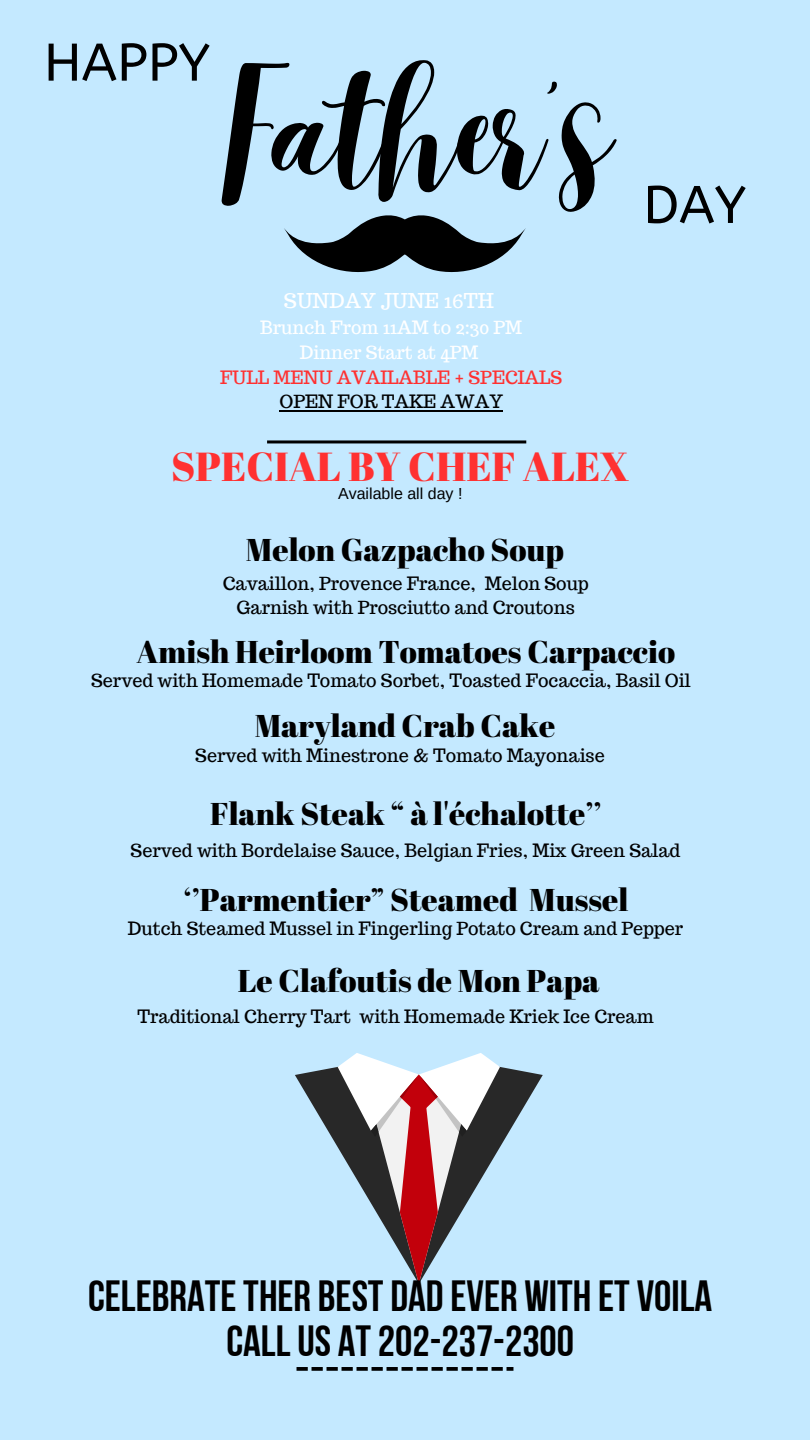
<style>
.page{position:relative;width:810px;height:1440px;background:#c4e9ff}
.page>*{position:absolute;margin:0;border:0;box-sizing:border-box;transform-origin:0 0}
.t1{font:300 124.1px "Best";color:#000}
.t2{font:52.9px "A Bee Zee";color:#000}
.t3{font:52.8px "A Bee Zee";color:#000}
.t4{font:43.6px/44.2px "Bebas Neue Cyrillic";color:#000;text-align:center}
.t5{font:40.5px "Abril Fatface";color:#ff3131}
.t6{font:31.5px "Abril Fatface";color:#000}
.t7{font:20px "Trocchi";color:#fff}
.t8{font:18px/24.8px "Trocchi";color:#000;text-align:center}
.t9{font:18px/24.8px "Trocchi";color:#fff;text-align:center}
.t10{font:16px "Arimo";color:#000}
.s1{color:#ff3131}
.s2{color:#000}
</style>
<div class="page">
<svg style="left:295px;top:1053px;width:248px;height:231px"></svg>
<svg style="left:284px;top:215px;width:242px;height:58px"></svg>
<svg style="left:297px;top:1367px;width:216px;height:4px"></svg>
<hr style="left:279px;top:410px;width:224px;height:1px;background:#000">
<hr style="left:267px;top:440px;width:259px;height:3px;background:#000">
<h1 class="t2" style="left:44px;top:32px;width:168px">HAPPY</h1>
<p class="t1" style="left:224px;top:59px;width:390px">Father's</p>
<h2 class="t3" style="left:643px;top:174px;width:104px">DAY</h2>
<h6 class="t7" style="left:284px;top:288px;width:212px">SUNDAY JUNE 16TH</h6>
<h6 class="t9" style="left:220px;top:315px;width:343px">Brunch From 11AM to 2:30 PM<br>Dinner Start at 4PM<br><span class="s1">FULL MENU AVAILABLE + SPECIALS<br></span><span class="s2">OPEN FOR TAKE AWAY</span></h6>
<h5 class="t5" style="left:171px;top:439px;width:460px">SPECIAL BY CHEF ALEX</h5>
<h6 class="t10" style="left:338px;top:485px;width:126px">Available all day !</h6>
<h3 class="t6" style="left:246px;top:528px;width:320px">Melon Gazpacho Soup</h3>
<p class="t8" style="left:223px;top:571px;width:367px">Cavaillon, Provence France, Melon Soup<br>Garnish with Prosciutto and Croutons</p>
<h5 class="t6" style="left:137px;top:630px;width:540px">Amish Heirloom Tomatoes Carpaccio</h5>
<h6 class="t8" style="left:91px;top:668px;width:601px">Served with Homemade Tomato Sorbet, Toasted Focaccia, Basil Oil</h6>
<h5 class="t6" style="left:255px;top:704px;width:302px">Maryland Crab Cake</h5>
<h6 class="t8" style="left:195px;top:743px;width:411px">Served with Minestrone &amp; Tomato Mayonaise</h6>
<h5 class="t6" style="left:210px;top:792px;width:393px">Flank Steak “ à l'échalotte’’</h5>
<h6 class="t8" style="left:131px;top:838px;width:551px">Served with Bordelaise Sauce, Belgian Fries, Mix Green Salad</h6>
<h5 class="t6" style="left:183px;top:878px;width:446px">‘’Parmentier” Steamed Mussel</h5>
<h6 class="t8" style="left:128px;top:916px;width:557px">Dutch Steamed Mussel in Fingerling Potato Cream and Pepper</h6>
<h5 class="t6" style="left:238px;top:958px;width:363px">Le Clafoutis de Mon Papa</h5>
<h6 class="t8" style="left:138px;top:1004px;width:517px">Traditional Cherry Tart with Homemade Kriek Ice Cream</h6>
<h2 class="t4" style="left:88px;top:1278px;width:626px">CELEBRATETHER BEST DAD EVER WITH ET VOILA<br>CALLUS AT202-237-2300</h2>
</div>
